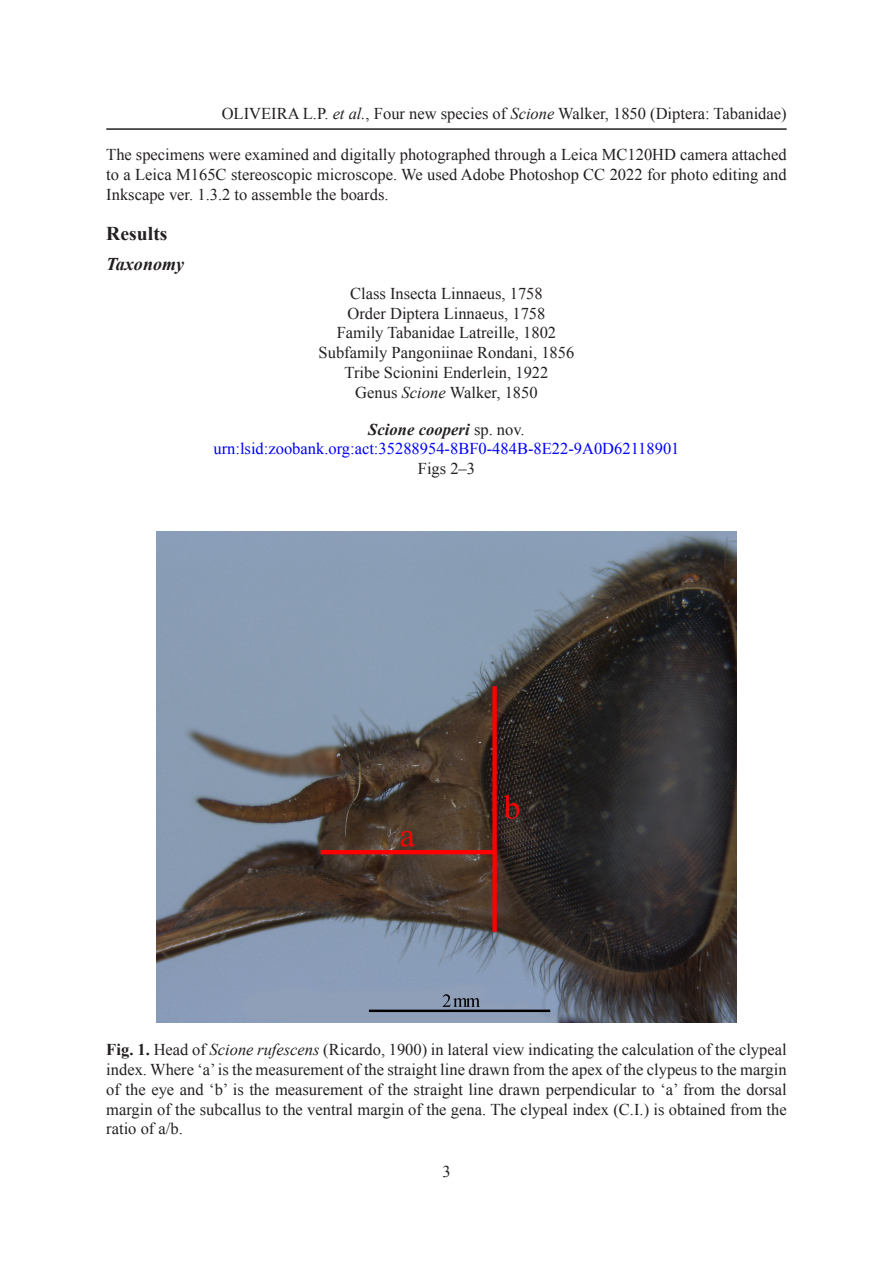
<style>
.page{position:relative;width:893px;height:1263px;background:#fff}
.page>*{position:absolute;margin:0;border:0;box-sizing:border-box;transform-origin:0 0}
.Headings_1{font:700 19.5px "Times New Roman";letter-spacing:.005em;color:#231f20}
.Headings_1_sub{font:italic 700 18px "Times New Roman";letter-spacing:.005em;color:#231f20}
.Figure_captions{font:16.5px/19.8px "Times New Roman";color:#231f20;text-align:justify}
.Taxon{font:16.5px "Times New Roman";color:#231f20}
.LSID_taxon{font:16.5px "Times New Roman";color:#00f}
.Taxon_last{font:16.5px "Times New Roman";color:#231f20}
.Taxon-2{font:italic 700 16.5px "Times New Roman";letter-spacing:.005em;color:#231f20}
.Figure_citation{font:16.5px "Times New Roman";color:#231f20}
.s1{font-style:italic}
.s2{font-weight:400;font-style:normal}
.s3{font-weight:700}
</style>
<div class="page">
<hr style="left:106px;top:128px;width:681px;height:2px;background:#231f20">
<img style="left:156px;top:531px;width:581px;height:491px">
<p class="Figure_captions" style="left:222px;top:103px;width:566px">OLIVEIRA L.P. <span class="s1">et al.</span>, Four new species of <span class="s1">Scione</span> Walker, 1850 (Diptera: Tabanidae)</p>
<p class="Figure_captions" style="left:106px;top:145px;width:682px">The specimens were examined and digitally photographed through a Leica MC120HD camera attached to a Leica M165C stereoscopic microscope. We used Adobe Photoshop CC 2022 for photo editing and Inkscape ver. 1.3.2 to assemble the boards.</p>
<p class="Headings_1" style="left:106px;top:220px;width:63px">Results</p>
<p class="Headings_1_sub" style="left:106px;top:252px;width:79px">Taxonomy</p>
<p class="Taxon" style="left:350px;top:282px;width:194px">Class Insecta Linnaeus, 1758</p>
<p class="Taxon" style="left:347px;top:302px;width:199px">Order Diptera Linnaeus, 1758</p>
<p class="Taxon" style="left:337px;top:322px;width:221px">Family Tabanidae Latreille, 1802</p>
<p class="Taxon" style="left:319px;top:341px;width:257px">Subfamily Pangoniinae Rondani, 1856</p>
<p class="Taxon" style="left:345px;top:361px;width:205px">Tribe Scionini Enderlein, 1922</p>
<p class="Taxon_last" style="left:355px;top:381px;width:184px">Genus <span class="s1">Scione</span> Walker, 1850</p>
<p class="Taxon-2" style="left:368px;top:417px;width:158px">Scione cooperi <span class="s2">sp. nov.</span></p>
<p class="LSID_taxon" style="left:213px;top:438px;width:468px">urn:lsid:zoobank.org:act:35288954-8BF0-484B-8E22-9A0D62118901</p>
<p class="Figure_citation" style="left:418px;top:457px;width:59px">Figs 2–3</p>
<p class="Figure_captions" style="left:106px;top:1039px;width:682px"><span class="s3">Fig. 1.</span> Head of <span class="s1">Scione rufescens</span> (Ricardo, 1900) in lateral view indicating the calculation of the clypeal index. Where ‘a’ is the measurement of the straight line drawn from the apex of the clypeus to the margin of the eye and ‘b’ is the measurement of the straight line drawn perpendicular to ‘a’ from the dorsal margin of the subcallus to the ventral margin of the gena. The clypeal index (C.I.) is obtained from the ratio of a/b.</p>
<p class="Figure_captions" style="left:442px;top:1161px;width:10px">3</p>
</div>
